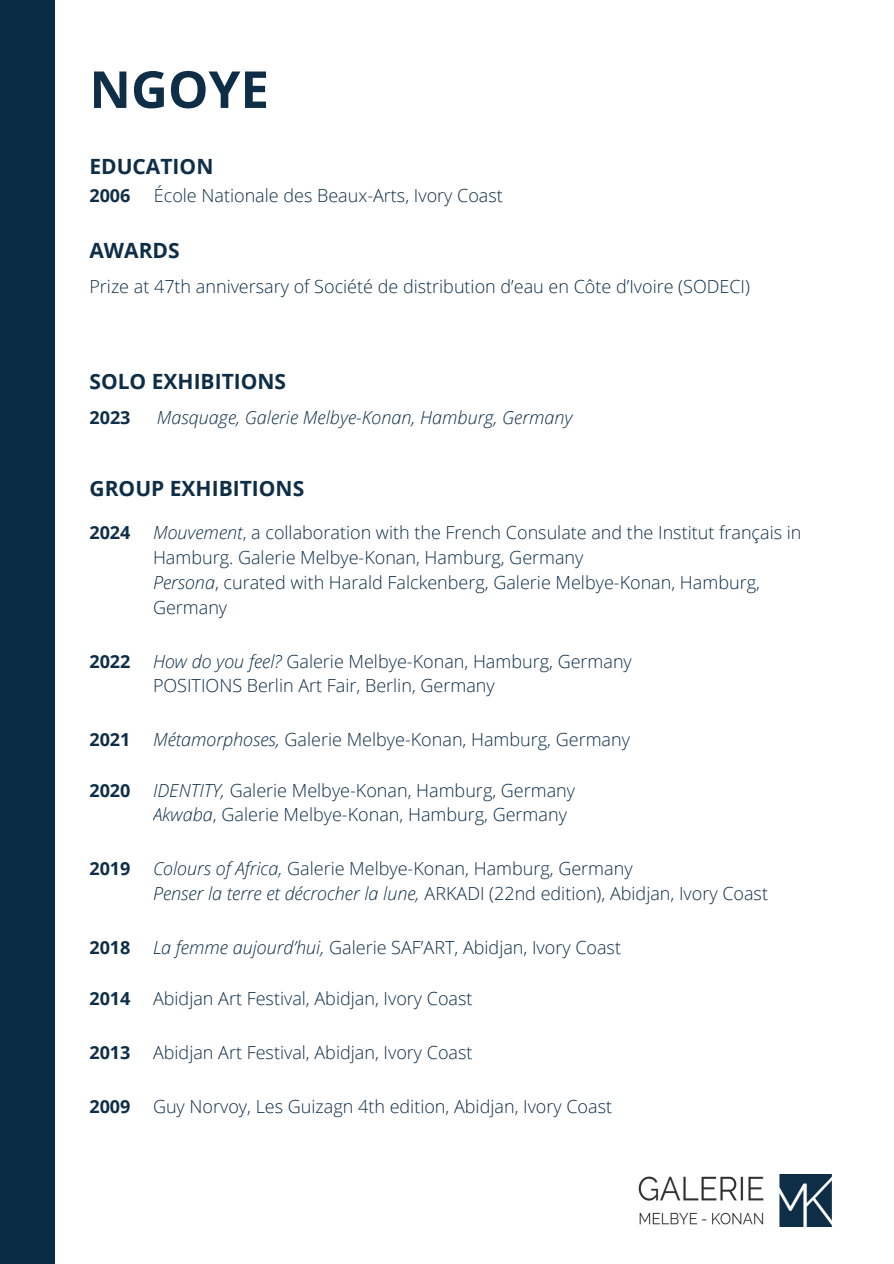
<style>
.page{position:relative;width:894px;height:1264px;background:#fff}
.page>*{position:absolute;margin:0;border:0;box-sizing:border-box;transform-origin:0 0}
.t1{font:700 51px "Open Sans";color:#0e2e47}
.t2{font:700 21px "Open Sans";color:#0e2e47}
.t3{font:300 18px/24.8px "Open Sans";color:#0e2e47}
.t4{font:700 18px "Open Sans";color:#0e2e47}
.t5{font:italic 300 18px "Open Sans";color:#0e2e47}
.s1{font-style:italic}
</style>
<div class="page">
<div style="left:0;top:0;width:55px;height:1263px;background:#0a2d46"></div>
<img style="left:638px;top:1174px;width:193px;height:52px">
<p class="t1" style="left:89px;top:53px;width:181px">NGOYE</p>
<p class="t2" style="left:89px;top:152px;width:125px">EDUCATION</p>
<h1 class="t4" style="left:89px;top:182px;width:43px">2006</h1>
<p class="t3" style="left:154px;top:182px;width:350px">École Nationale des Beaux-Arts, Ivory Coast</p>
<p class="t2" style="left:89px;top:235px;width:92px">AWARDS</p>
<p class="t3" style="left:89px;top:274px;width:662px">Prize at 47th anniversary of Société de distribution d’eau en Côte d’Ivoire (SODECI)</p>
<p class="t2" style="left:89px;top:366px;width:198px">SOLO EXHIBITIONS</p>
<p class="t4" style="left:89px;top:404px;width:43px">2023</p>
<p class="t5" style="left:157px;top:404px;width:417px">Masquage, Galerie Melbye-Konan, Hamburg, Germany</p>
<p class="t2" style="left:89px;top:473px;width:216px">GROUP EXHIBITIONS</p>
<p class="t4" style="left:89px;top:520px;width:43px">2024</p>
<p class="t3" style="left:153px;top:520px;width:650px"><span class="s1">Mouvement</span>, a collaboration with the French Consulate and the Institut français in<br>Hamburg. Galerie Melbye-Konan, Hamburg, Germany</p>
<p class="t3" style="left:153px;top:569px;width:608px"><span class="s1">Persona</span>, curated with Harald Falckenberg, Galerie Melbye-Konan, Hamburg,<br>Germany</p>
<p class="t4" style="left:89px;top:648px;width:43px">2022</p>
<p class="t3" style="left:153px;top:648px;width:480px"><span class="s1">How do you feel?</span> Galerie Melbye-Konan, Hamburg, Germany</p>
<p class="t3" style="left:153px;top:673px;width:343px">POSITIONS Berlin Art Fair, Berlin, Germany</p>
<p class="t4" style="left:89px;top:727px;width:43px">2021</p>
<p class="t3" style="left:153px;top:727px;width:478px"><span class="s1">Métamorphoses,</span> Galerie Melbye-Konan, Hamburg, Germany</p>
<p class="t4" style="left:89px;top:777px;width:43px">2020</p>
<p class="t3" style="left:153px;top:777px;width:423px"><span class="s1">IDENTITY,</span> Galerie Melbye-Konan, Hamburg, Germany</p>
<p class="t3" style="left:153px;top:802px;width:415px"><span class="s1">Akwaba</span>, Galerie Melbye-Konan, Hamburg, Germany</p>
<p class="t4" style="left:89px;top:856px;width:43px">2019</p>
<p class="t3" style="left:153px;top:856px;width:481px"><span class="s1">Colours of Africa,</span> Galerie Melbye-Konan, Hamburg, Germany</p>
<p class="t3" style="left:153px;top:880px;width:616px"><span class="s1">Penser la terre et décrocher la lune,</span> ARKADI (22nd edition), Abidjan, Ivory Coast</p>
<p class="t4" style="left:89px;top:935px;width:43px">2018</p>
<p class="t3" style="left:153px;top:934px;width:469px"><span class="s1">La femme aujourd’hui,</span> Galerie SAF’ART, Abidjan, Ivory Coast</p>
<p class="t4" style="left:89px;top:985px;width:43px">2014</p>
<p class="t3" style="left:153px;top:985px;width:321px">Abidjan Art Festival, Abidjan, Ivory Coast</p>
<p class="t4" style="left:89px;top:1039px;width:43px">2013</p>
<p class="t3" style="left:153px;top:1039px;width:321px">Abidjan Art Festival, Abidjan, Ivory Coast</p>
<p class="t4" style="left:89px;top:1093px;width:43px">2009</p>
<p class="t3" style="left:153px;top:1093px;width:460px">Guy Norvoy, Les Guizagn 4th edition, Abidjan, Ivory Coast</p>
</div>
